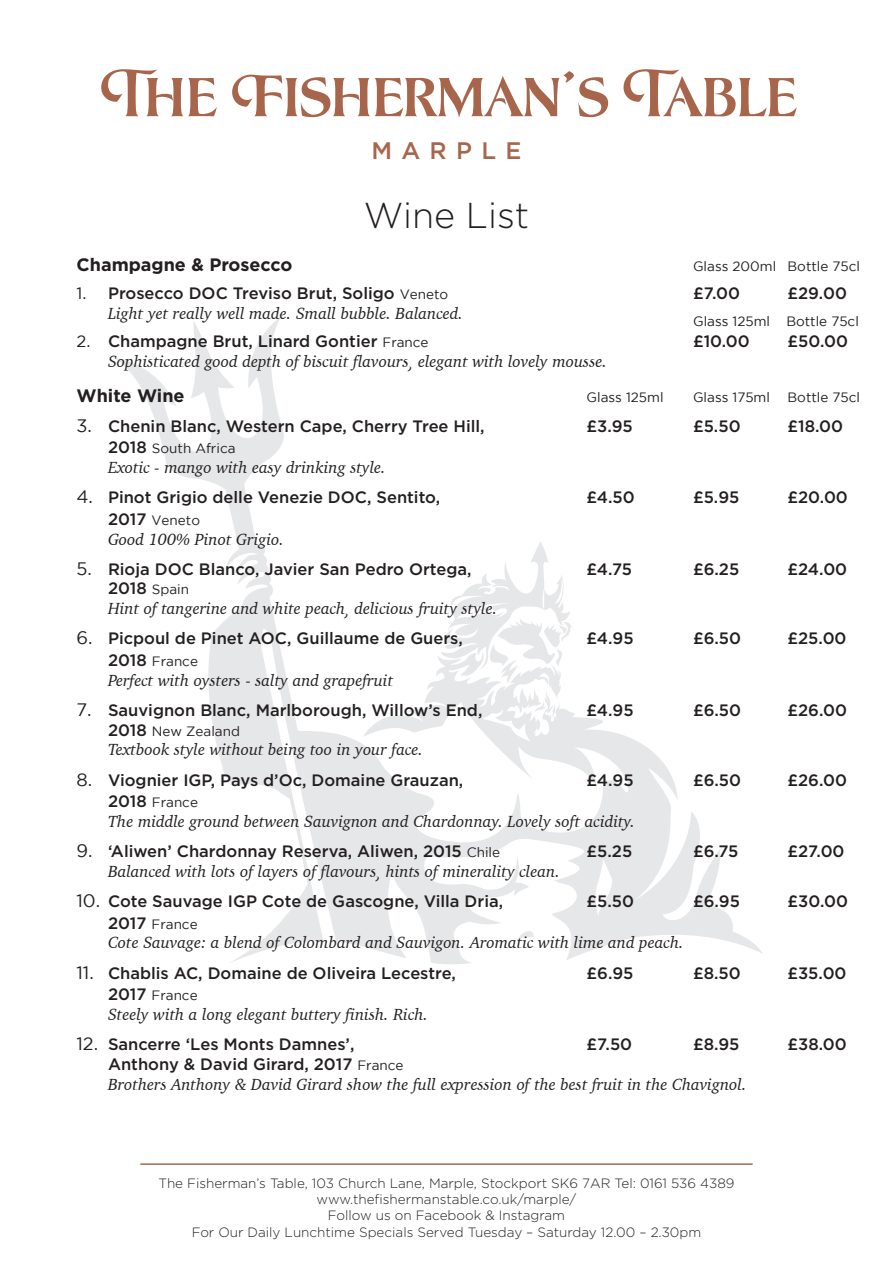
<style>
.page{position:relative;width:893px;height:1263px;background:#fff}
.page>*{position:absolute;margin:0;border:0;box-sizing:border-box;transform-origin:0 0}
.t1{font:69.9px "LHF Lakeside Regular 3";color:#a7664b}
.t2{font:300 36px "Gotham HTF";color:#231f20}
.t3{font:500 23.85px "Gotham HTF";letter-spacing:.39em;color:#a7664b}
.t4{font:700 18px "Gotham HTF";color:#231f20}
.t5{font:500 16.5px "Gotham HTF";color:#231f20}
.t6{font:italic 16.5px "Charter";color:#231f20}
.t7{font:300 13.5px "Gotham HTF";color:#231f20}
.t8{font:13.5px "Gotham";color:#231f20}
.s1{font-family:"Gotham";font-weight:400}
.s2{font-family:"Gotham";font-weight:400;font-size:13.5px}
.s3{font-family:"Gotham";font-weight:400;font-size:18px}
.s4{font-family:"Gotham HTF";font-weight:500;font-size:16.5px}
</style>
<div class="page">
<svg style="left:114px;top:317px;width:649px;height:647px"></svg>
<hr style="left:140px;top:1163px;width:613px;height:2px;background:#a7664b">
<p class="t1" style="left:103px;top:62px;width:697px">The Fisherman’s Table</p>
<p class="t3" style="left:371px;top:137px;width:152px">MARPLE</p>
<p class="t2" style="left:364px;top:196px;width:167px">Wine List</p>
<p class="t4" style="left:77px;top:254px;width:218px">Champagne &amp; Prosecco</p>
<p class="t8" style="left:693px;top:259px;width:169px">Glass 200ml Bottle 75cl</p>
<p class="t5" style="left:77px;top:284px;width:373px"><span class="s1">1.</span> Prosecco DOC Treviso Brut, Soligo <span class="s2">Veneto</span></p>
<p class="t5" style="left:693px;top:284px;width:49px">£7.00</p>
<p class="t5" style="left:787px;top:284px;width:61px">£29.00</p>
<p class="t6" style="left:108px;top:300px;width:357px">Light yet really well made. Small bubble. Balanced.</p>
<p class="t5" style="left:77px;top:332px;width:354px"><span class="s1">2.</span> Champagne Brut, Linard Gontier <span class="s2">France</span></p>
<p class="t5" style="left:693px;top:332px;width:58px">£10.00</p>
<p class="t5" style="left:787px;top:332px;width:62px">£50.00</p>
<p class="t6" style="left:108px;top:348px;width:500px">Sophisticated good depth of biscuit flavours, elegant with lovely mousse.</p>
<p class="t4" style="left:77px;top:385px;width:110px">White Wine</p>
<p class="t8" style="left:586px;top:389px;width:79px">Glass 125ml</p>
<p class="t8" style="left:693px;top:389px;width:78px">Glass 175ml</p>
<p class="t8" style="left:788px;top:389px;width:74px">Bottle 75cl</p>
<p class="t5" style="left:77px;top:416px;width:410px"><span class="s3">3.</span> Chenin Blanc, Western Cape, Cherry Tree Hill,</p>
<p class="t5" style="left:586px;top:416px;width:48px">£3.95</p>
<p class="t5" style="left:693px;top:416px;width:49px">£5.50</p>
<p class="t5" style="left:788px;top:416px;width:57px">£18.00</p>
<p class="t8" style="left:108px;top:441px;width:129px"><span class="s4">2018</span> South Africa</p>
<p class="t6" style="left:108px;top:453px;width:279px">Exotic - mango with easy drinking style.</p>
<p class="t5" style="left:77px;top:488px;width:365px"><span class="s3">4.</span> Pinot Grigio delle Venezie DOC, Sentito,</p>
<p class="t5" style="left:586px;top:488px;width:50px">£4.50</p>
<p class="t5" style="left:693px;top:488px;width:48px">£5.95</p>
<p class="t5" style="left:788px;top:488px;width:62px">£20.00</p>
<p class="t8" style="left:108px;top:512px;width:94px"><span class="s4">2017</span> Veneto</p>
<p class="t6" style="left:108px;top:525px;width:177px">Good 100% Pinot Grigio.</p>
<p class="t5" style="left:77px;top:559px;width:397px"><span class="s3">5.</span> Rioja DOC Blanco, Javier San Pedro Ortega,</p>
<p class="t5" style="left:586px;top:559px;width:47px">£4.75</p>
<p class="t5" style="left:693px;top:559px;width:48px">£6.25</p>
<p class="t5" style="left:788px;top:559px;width:61px">£24.00</p>
<p class="t8" style="left:108px;top:582px;width:83px"><span class="s4">2018</span> Spain</p>
<p class="t6" style="left:108px;top:595px;width:391px">Hint of tangerine and white peach, delicious fruity style.</p>
<p class="t5" style="left:77px;top:629px;width:388px"><span class="s3">6.</span> Picpoul de Pinet AOC, Guillaume de Guers,</p>
<p class="t5" style="left:586px;top:629px;width:49px">£4.95</p>
<p class="t5" style="left:693px;top:629px;width:50px">£6.50</p>
<p class="t5" style="left:788px;top:629px;width:61px">£25.00</p>
<p class="t8" style="left:108px;top:654px;width:92px"><span class="s4">2018</span> France</p>
<p class="t6" style="left:108px;top:666px;width:287px">Perfect with oysters - salty and grapefruit</p>
<p class="t5" style="left:77px;top:701px;width:407px"><span class="s3">7.</span> Sauvignon Blanc, Marlborough, Willow’s End,</p>
<p class="t5" style="left:586px;top:701px;width:49px">£4.95</p>
<p class="t5" style="left:693px;top:701px;width:50px">£6.50</p>
<p class="t5" style="left:788px;top:701px;width:61px">£26.00</p>
<p class="t8" style="left:108px;top:723px;width:133px"><span class="s4">2018</span> New Zealand</p>
<p class="t6" style="left:108px;top:736px;width:317px">Textbook style without being too in your face.</p>
<p class="t5" style="left:77px;top:770px;width:388px"><span class="s3">8.</span> Viognier IGP, Pays d’Oc, Domaine Grauzan,</p>
<p class="t5" style="left:586px;top:770px;width:49px">£4.95</p>
<p class="t5" style="left:693px;top:770px;width:50px">£6.50</p>
<p class="t5" style="left:788px;top:770px;width:61px">£26.00</p>
<p class="t8" style="left:108px;top:795px;width:92px"><span class="s4">2018</span> France</p>
<p class="t6" style="left:108px;top:807px;width:528px">The middle ground between Sauvignon and Chardonnay. Lovely soft acidity.</p>
<p class="t5" style="left:77px;top:842px;width:425px"><span class="s3">9.</span> ‘Aliwen’ Chardonnay Reserva, Aliwen, 2015 <span class="s2">Chile</span></p>
<p class="t5" style="left:586px;top:842px;width:47px">£5.25</p>
<p class="t5" style="left:693px;top:842px;width:47px">£6.75</p>
<p class="t5" style="left:788px;top:842px;width:59px">£27.00</p>
<p class="t6" style="left:108px;top:857px;width:453px">Balanced with lots of layers of flavours, hints of minerality clean.</p>
<p class="t5" style="left:77px;top:892px;width:428px"><span class="s3">10.</span> Cote Sauvage IGP Cote de Gascogne, Villa Dria,</p>
<p class="t5" style="left:586px;top:892px;width:49px">£5.50</p>
<p class="t5" style="left:693px;top:892px;width:48px">£6.95</p>
<p class="t5" style="left:788px;top:892px;width:62px">£30.00</p>
<p class="t8" style="left:108px;top:916px;width:91px"><span class="s4">2017</span> France</p>
<p class="t6" style="left:108px;top:929px;width:577px">Cote Sauvage: a blend of Colombard and Sauvigon. Aromatic with lime and peach.</p>
<p class="t5" style="left:77px;top:963px;width:381px"><span class="s3">11.</span> Chablis AC, Domaine de Oliveira Lecestre,</p>
<p class="t5" style="left:586px;top:963px;width:48px">£6.95</p>
<p class="t5" style="left:693px;top:963px;width:49px">£8.50</p>
<p class="t5" style="left:788px;top:963px;width:61px">£35.00</p>
<p class="t8" style="left:108px;top:988px;width:91px"><span class="s4">2017</span> France</p>
<p class="t6" style="left:108px;top:1000px;width:322px">Steely with a long elegant buttery finish. Rich.</p>
<p class="t5" style="left:77px;top:1035px;width:279px"><span class="s3">12.</span> Sancerre ‘Les Monts Damnes’,</p>
<p class="t5" style="left:586px;top:1035px;width:47px">£7.50</p>
<p class="t5" style="left:693px;top:1035px;width:48px">£8.95</p>
<p class="t5" style="left:788px;top:1035px;width:61px">£38.00</p>
<p class="t5" style="left:108px;top:1054px;width:297px">Anthony &amp; David Girard, 2017 <span class="s2">France</span></p>
<p class="t6" style="left:108px;top:1070px;width:640px">Brothers Anthony &amp; David Girard show the full expression of the best fruit in the Chavignol.</p>
<p class="t8" style="left:693px;top:313px;width:167px">Glass 125ml Bottle 75cl</p>
<p class="t7" style="left:159px;top:1176px;width:577px">The Fisherman’s Table, 103 Church Lane, Marple, Stockport SK6 7AR Tel: 0161 536 4389</p>
<p class="t7" style="left:317px;top:1192px;width:261px">www.thefishermanstable.co.uk/marple/</p>
<p class="t7" style="left:328px;top:1208px;width:239px">Follow us on Facebook &amp; Instagram</p>
<p class="t7" style="left:192px;top:1224px;width:511px">For Our Daily Lunchtime Specials Served Tuesday – Saturday 12.00 – 2.30pm</p>
</div>
